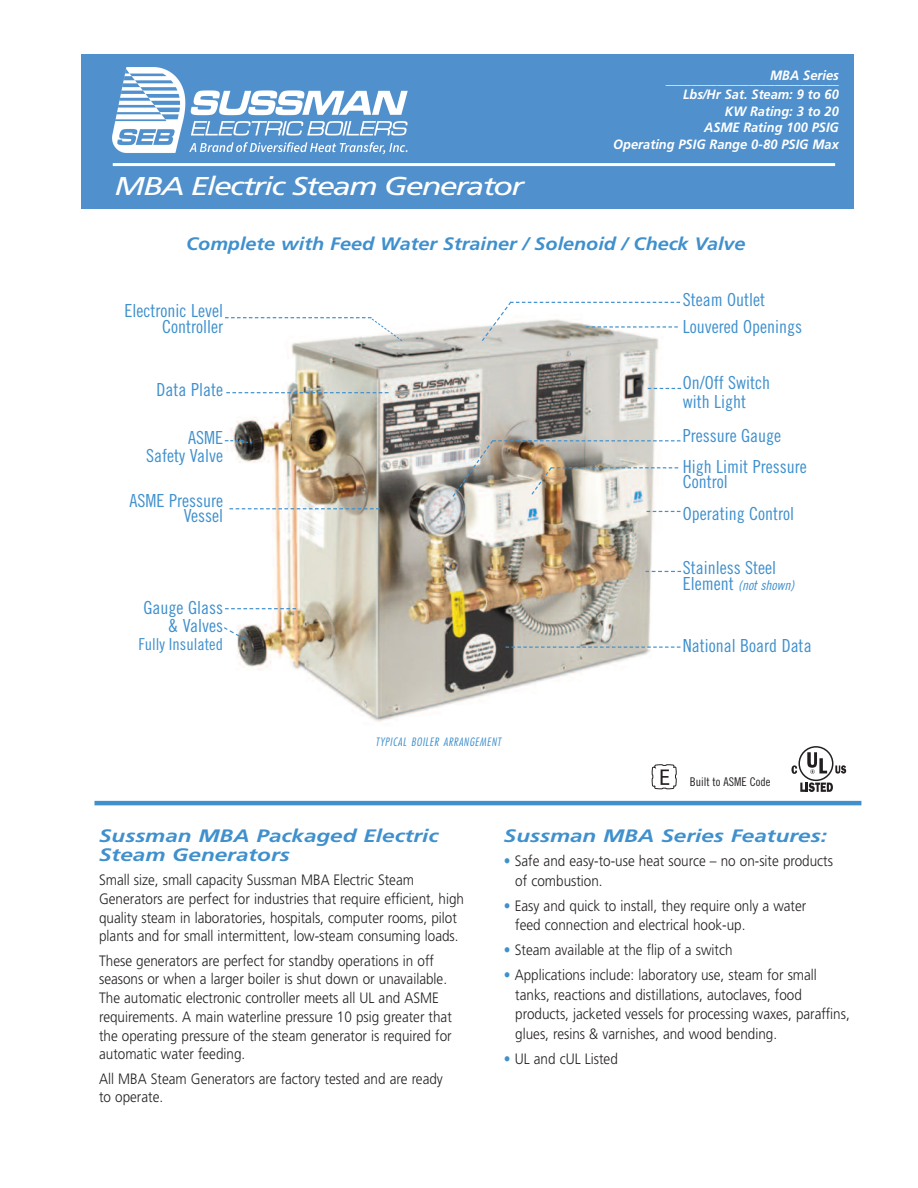
<style>
.page{position:relative;width:918px;height:1188px;background:#fff}
.page>*{position:absolute;margin:0;border:0;box-sizing:border-box;transform-origin:0 0}
.t1{font:italic 25.8px "Frutiger";letter-spacing:-.055em;color:#fff;scale:1.25 1}
.t2{font:18px/18px "Trade Gothic Cond Eighteen";color:#3f90cd;text-align:right}
.t3{font:italic 700 18px/19.5px "Frutiger";color:#3f90cd;scale:1.25 1}
.t4{font:italic 700 18px "Frutiger";color:#3f90cd;scale:1.1 1}
.t5{font:16.5px "Trade Gothic Cond Eighteen";color:#3f90cd}
.t6{font:300 15px/18.8px "Frutiger";color:#231f20;scale:.9 1}
.t7{font:italic 700 13.5px/16.5px "Frutiger";color:#fff;text-align:right;scale:.95 1}
.t8{font:13.5px "Trade Gothic Cond Eighteen Obl";color:#3f90cd}
.t9{font:12px "Trade Gothic Cond Eighteen";color:#231f20}
.t10{font:italic 300 condensed 11.25px "Futura";letter-spacing:.055em;color:#3f90cd;scale:1.05 1}
.s1{font-family:"Trade Gothic Cond Eighteen";font-size:18px}
.s2{font-weight:700;color:#3f90cd}
</style>
<div class="page">
<img style="left:226px;top:326px;width:455px;height:396px">
<svg style="left:226px;top:392px;width:162px;height:1px"></svg>
<svg style="left:225px;top:608px;width:71px;height:1px"></svg>
<svg style="left:225px;top:440px;width:27px;height:3px"></svg>
<svg style="left:229px;top:508px;width:151px;height:1px"></svg>
<svg style="left:648px;top:388px;width:33px;height:1px"></svg>
<svg style="left:647px;top:511px;width:33px;height:1px"></svg>
<svg style="left:646px;top:571px;width:35px;height:1px"></svg>
<svg style="left:505px;top:647px;width:175px;height:1px"></svg>
<svg style="left:481px;top:301px;width:199px;height:41px"></svg>
<img style="left:451px;top:439px;width:229px;height:59px">
<svg style="left:225px;top:317px;width:178px;height:25px"></svg>
<svg style="left:224px;top:626px;width:23px;height:15px"></svg>
<hr style="left:94px;top:801px;width:767px;height:4px;background:#3f90cd">
<div style="left:81px;top:54px;width:773px;height:155px;background:#5090cc"></div>
<hr style="left:113px;top:163px;width:722px;height:3px;background:#fff">
<svg style="left:791px;top:765px;width:6px;height:9px"></svg>
<div style="left:798px;top:746px;width:35px;height:35px;border:2px solid #231f20;border-radius:50%"></div>
<svg style="left:807px;top:752px;width:20px;height:22px"></svg>
<svg style="left:800px;top:782px;width:33px;height:10px"></svg>
<svg style="left:835px;top:765px;width:11px;height:9px"></svg>
<svg style="left:651px;top:767px;width:26px;height:23px"></svg>
<svg style="left:652px;top:764px;width:24px;height:25px"></svg>
<img style="left:112px;top:67px;width:296px;height:88px">
<h1 class="t1" style="left:115px;top:175px;width:329px">MBA Electric Steam Generator</h1>
<p class="t7" style="left:770px;top:68px;width:74px">MBA Series</p>
<p class="t7" style="left:666px;top:73px;width:184px;line-height:15px">___________________________<br>Lbs/Hr Sat. Steam: 9 to 60</p>
<p class="t7" style="left:613px;top:104px;width:239px">KW Rating: 3 to 20<br>ASME Rating 100 PSIG<br>Operating PSIG Range 0-80 PSIG Max</p>
<p class="t4" style="left:186px;top:236px;width:510px">Complete with Feed Water Strainer / Solenoid / Check Valve</p>
<p class="t2" style="left:125px;top:304px;width:100px;line-height:16.5px">Electronic Level<br>Controller</p>
<p class="t2" style="left:157px;top:383px;width:68px">Data Plate</p>
<p class="t2" style="left:146px;top:431px;width:78px">ASME<br>Safety Valve</p>
<p class="t2" style="left:130px;top:495px;width:95px;line-height:15px">ASME Pressure<br>Vessel</p>
<p class="t2" style="left:144px;top:600px;width:81px">Gauge Glass &amp; Valves</p>
<p class="t5" style="left:138px;top:638px;width:86px">Fully Insulated</p>
<p class="t10" style="left:375px;top:737px;width:121px">TYPICAL BOILER ARRANGEMENT</p>
<p class="t2" style="left:683px;top:288px;width:121px;line-height:27px;text-align:left">Steam Outlet<br>Louvered Openings</p>
<p class="t2" style="left:683px;top:374px;width:89px;line-height:19.5px;text-align:left">On/Off Switch with Light</p>
<p class="t2" style="left:683px;top:422px;width:125px;line-height:31px;text-align:left">Pressure Gauge<br>High Limit Pressure</p>
<p class="t2" style="left:683px;top:468px;width:113px;line-height:31.5px;text-align:left">Control<br>Operating Control</p>
<p class="t2" style="left:683px;top:560px;width:95px">Stainless Steel</p>
<p class="t8" style="left:683px;top:581px;width:113px"><span class="s1">Element</span> (not shown)</p>
<p class="t2" style="left:683px;top:638px;width:130px">National Board Data</p>
<p class="t9" style="left:690px;top:778px;width:82px">Built to ASME Code</p>
<p class="t3" style="left:99px;top:827px;width:273px">Sussman MBA Packaged Electric<br>Steam Generators</p>
<p class="t6" style="left:99px;top:872px;width:407px">Small size, small capacity Sussman MBA Electric Steam Generators are perfect for industries that require efficient, high quality steam in laboratories, hospitals, computer rooms, pilot plants and for small intermittent, low-steam consuming loads.</p>
<p class="t6" style="left:99px;top:952px;width:393px">These generators are perfect for standby operations in off seasons or when a larger boiler is shut down or unavailable.<br>The automatic electronic controller meets all UL and ASME requirements. A main waterline pressure 10 psig greater that the operating pressure of the steam generator is required for automatic water feeding.</p>
<p class="t6" style="left:99px;top:1070px;width:384px">All MBA Steam Generators are factory tested and are ready to operate.</p>
<p class="t3" style="left:504px;top:827px;width:260px">Sussman MBA Series Features:</p>
<p class="t6" style="left:515px;top:853px;width:355px;line-height:19.5px;text-indent:-11px"><span class="s2">•</span> Safe and easy-to-use heat source – no on-site products of combustion.</p>
<p class="t6" style="left:515px;top:897px;width:325px;line-height:19.5px;text-indent:-11px"><span class="s2">•</span> Easy and quick to install, they require only a water feed connection and electrical hook-up.</p>
<p class="t6" style="left:504px;top:942px;width:256px"><span class="s2">•</span> Steam available at the flip of a switch</p>
<p class="t6" style="left:515px;top:966px;width:373px;line-height:19.5px;text-indent:-11px"><span class="s2">•</span> Applications include: laboratory use, steam for small tanks, reactions and distillations, autoclaves, food products, jacketed vessels for processing waxes, paraffins, glues, resins &amp; varnishes, and wood bending.</p>
<p class="t6" style="left:504px;top:1050px;width:128px"><span class="s2">•</span> UL and cUL Listed</p>
</div>
